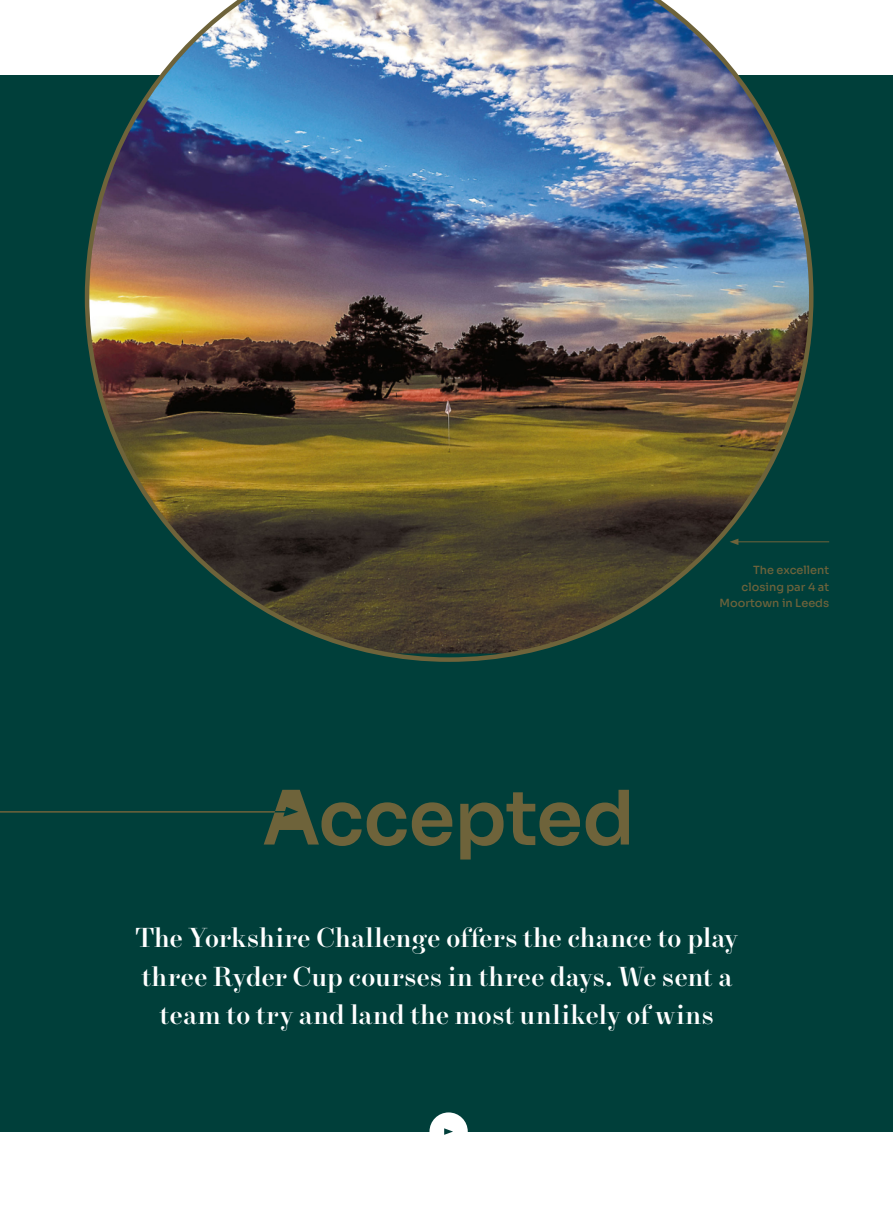
<style>
.page{position:relative;width:893px;height:1212px;background:#fff}
.page>*{position:absolute;margin:0;border:0;box-sizing:border-box;transform-origin:0 0}
.t1{font:600 75px "Sora";letter-spacing:-.01em;color:#6e633a}
.t2{font:500 27.6px/38.7px "New Paris Headline";letter-spacing:-.005em;color:#fff;text-align:center}
.t3{font:500 11.25px/16.5px "Sora";color:#6e633a;text-align:right}
</style>
<div class="page">
<div style="left:0;top:75px;width:893px;height:1056px;background:#003f3a"></div>
<img style="left:85px;top:0;width:728px;height:662px">
<div style="left:429px;top:1112px;width:39px;height:39px;background:#fff;border-radius:50%"></div>
<svg style="left:444px;top:1128px;width:9px;height:7px"></svg>
<div style="left:282px;top:798px;width:19px;height:28px;background:#6e633a"></div>
<svg style="left:275px;top:807px;width:23px;height:10px"></svg>
<hr style="left:736px;top:541px;width:93px;height:1px;background:#6e633a">
<svg style="left:730px;top:539px;width:8px;height:6px"></svg>
<h1 class="t1" style="left:262px;top:756px;width:374px">Accepted</h1>
<p class="t3" style="left:719px;top:561px;width:111px">The excellent closing par 4 at<br>Moortown in Leeds</p>
<p class="t2" style="left:135px;top:919px;width:605px">The Yorkshire Challenge offers the chance to play three Ryder Cup courses in three days. We sent a team to try and land the most unlikely of wins</p>
</div>
